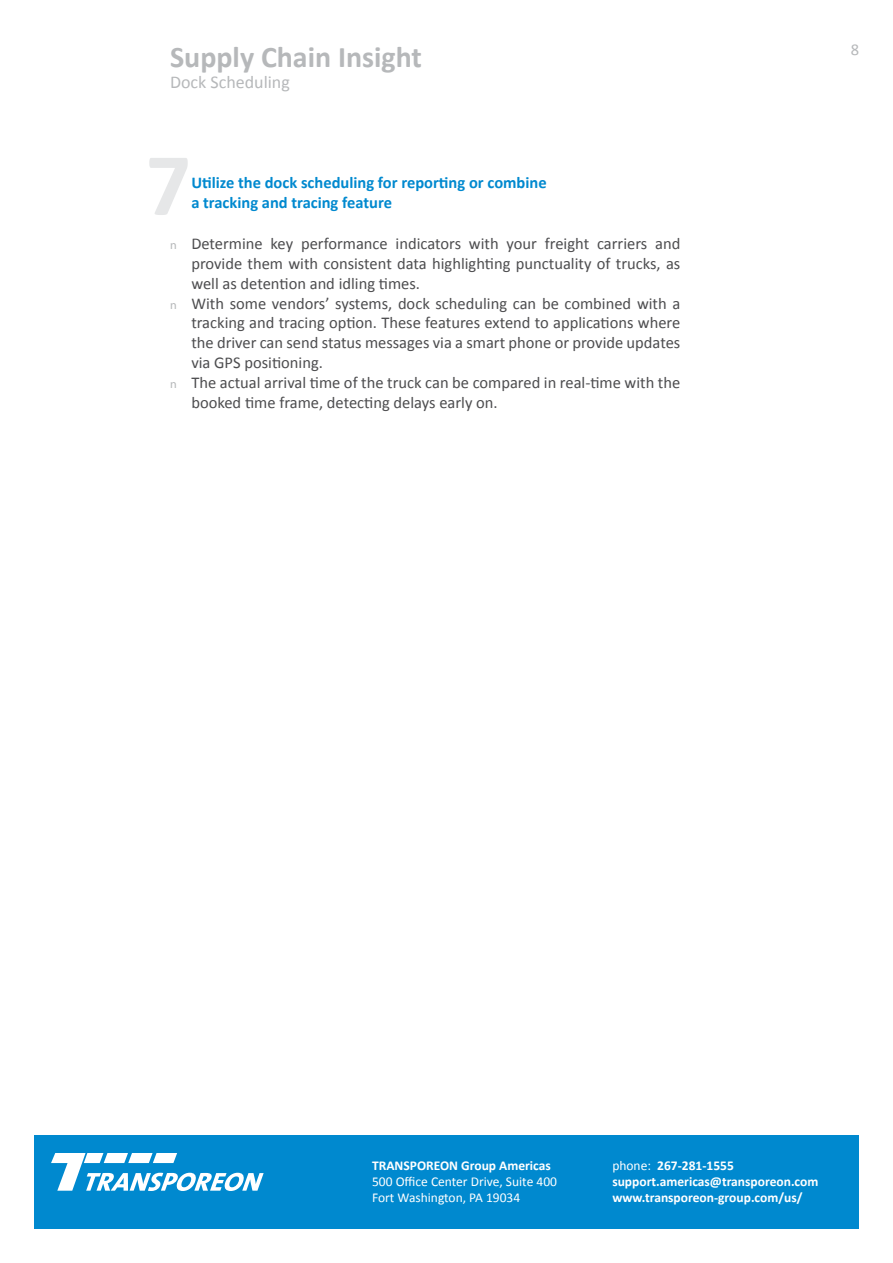
<style>
.page{position:relative;width:893px;height:1263px;background:#fff}
.page>*{position:absolute;margin:0;border:0;box-sizing:border-box;transform-origin:0 0}
.t1{font:700 90px "Calibri";color:#e6e7e8}
.t2{font:700 30px "Calibri";color:#b6b8ba}
.t3{font:18px "Calibri";color:#b6b8ba}
.t4{font:16.5px "Calibri";color:#4d4d4f}
.t5{font:700 16.5px/19.8px "Calibri";color:#0089cf}
.t6{font:16.5px "Calibri";color:#b6b8ba}
.t7{font:700 13.5px/16.2px "Calibri";color:#fff}
.t8{font:13.5px/16.2px "Calibri";color:#fff}
.s1{font-family:"Myriad Pro";font-size:12px;color:#b6b8ba}
.s2{font-weight:400}
</style>
<div class="page">
<div style="left:34px;top:1135px;width:825px;height:94px;background:#0089cf"></div>
<svg style="left:51px;top:1153px;width:213px;height:38px"></svg>
<h2 class="t2" style="left:170px;top:38px;width:253px">Supply Chain Insight</h2>
<p class="t3" style="left:170px;top:71px;width:121px">Dock Scheduling</p>
<h1 class="t1" style="left:146px;top:127px;width:47px">7</h1>
<p class="t5" style="left:191px;top:173px;width:357px">Utilize the dock scheduling for reporting or combine a tracking and tracing feature</p>
<p class="t4" style="left:170px;top:233px;width:512px"><span class="s1">n</span> Determine key performance indicators with your freight carriers and</p>
<p class="t4" style="left:191px;top:253px;width:490px">provide them with consistent data highlighting punctuality of trucks, as</p>
<p class="t4" style="left:191px;top:273px;width:230px">well as detention and idling times.</p>
<p class="t4" style="left:170px;top:293px;width:512px"><span class="s1">n</span> With some vendors’ systems, dock scheduling can be combined with a</p>
<p class="t4" style="left:191px;top:313px;width:490px">tracking and tracing option. These features extend to applications where</p>
<p class="t4" style="left:191px;top:332px;width:490px">the driver can send status messages via a smart phone or provide updates</p>
<p class="t4" style="left:191px;top:352px;width:133px">via GPS positioning.</p>
<p class="t4" style="left:170px;top:372px;width:512px"><span class="s1">n</span> The actual arrival time of the truck can be compared in real-time with the</p>
<p class="t4" style="left:191px;top:392px;width:308px">booked time frame, detecting delays early on.</p>
<p class="t6" style="left:851px;top:39px;width:10px">8</p>
<p class="t7" style="left:372px;top:1157px;width:180px">TRANSPOREON Group Americas</p>
<p class="t8" style="left:372px;top:1173px;width:186px">500 Office Center Drive, Suite 400<br>Fort Washington, PA 19034</p>
<p class="t7" style="left:612px;top:1157px;width:208px"><span class="s2">phone:</span> 267-281-1555 support.americas@transporeon.com www.transporeon-group.com/us/</p>
</div>
